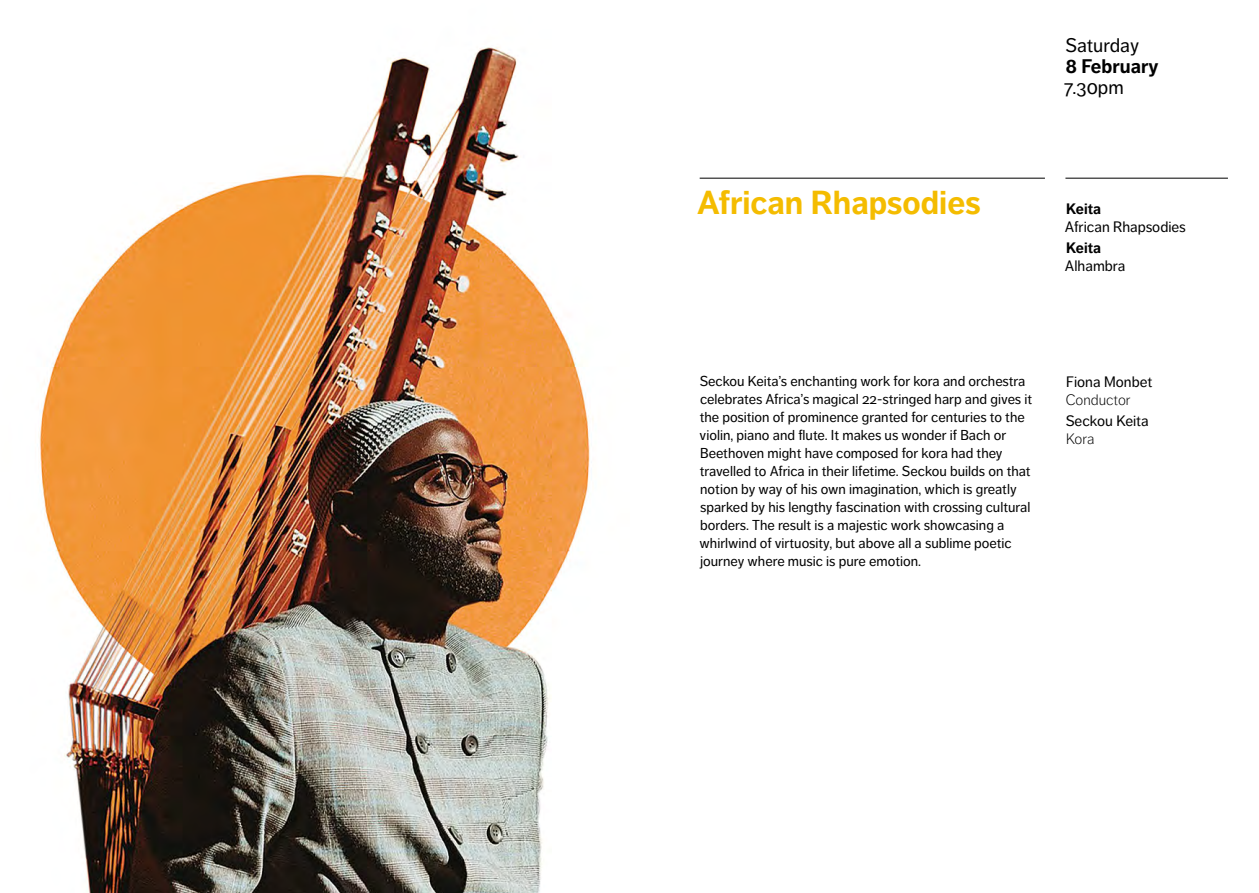
<style>
.page{position:relative;width:1259px;height:893px;background:#fff}
.page>*{position:absolute;margin:0;border:0;box-sizing:border-box;transform-origin:0 0}
.t1{font:700 33px "Dagny Pro";color:#f4bc00}
.t2{font:19.5px "Dagny Pro";color:#000}
.t3{font:700 19.5px "Dagny Pro";color:#000}
.t4{font:15px "Dagny Pro";color:#000}
.t5{font:300 15px "Dagny Pro";color:#000}
.t6{font:700 15px "Dagny Pro";color:#000}
.t7{font:14.25px/18px "Dagny Pro";color:#000}
</style>
<div class="page">
<hr style="left:699px;top:178px;width:346px;height:1px;background:#000">
<hr style="left:1065px;top:178px;width:163px;height:1px;background:#000">
<img style="left:39px;top:47px;width:554px;height:846px">
<h1 class="t1" style="left:697px;top:183px;width:285px">African Rhapsodies</h1>
<h2 class="t2" style="left:1065px;top:34px;width:75px">Saturday</h2>
<h2 class="t3" style="left:1066px;top:55px;width:94px">8 February</h2>
<h2 class="t2" style="left:1064px;top:76px;width:61px">7.30pm</h2>
<p class="t6" style="left:1066px;top:200px;width:36px">Keita</p>
<p class="t4" style="left:1065px;top:218px;width:122px">African Rhapsodies</p>
<p class="t6" style="left:1066px;top:239px;width:36px">Keita</p>
<p class="t4" style="left:1065px;top:257px;width:62px">Alhambra</p>
<p class="t7" style="left:699px;top:372px;width:334px">Seckou Keita’s enchanting work for kora and orchestra celebrates Africa’s magical 22-stringed harp and gives it the position of prominence granted for centuries to the violin, piano and flute. It makes us wonder if Bach or Beethoven might have composed for kora had they travelled to Africa in their lifetime. Seckou builds on that notion by way of his own imagination, which is greatly sparked by his lengthy fascination with crossing cultural borders. The result is a majestic work showcasing a whirlwind of virtuosity, but above all a sublime poetic journey where music is pure emotion.</p>
<p class="t4" style="left:1066px;top:373px;width:88px">Fiona Monbet</p>
<p class="t5" style="left:1065px;top:391px;width:66px">Conductor</p>
<p class="t4" style="left:1065px;top:412px;width:85px">Seckou Keita</p>
<p class="t5" style="left:1066px;top:430px;width:30px">Kora</p>
</div>
